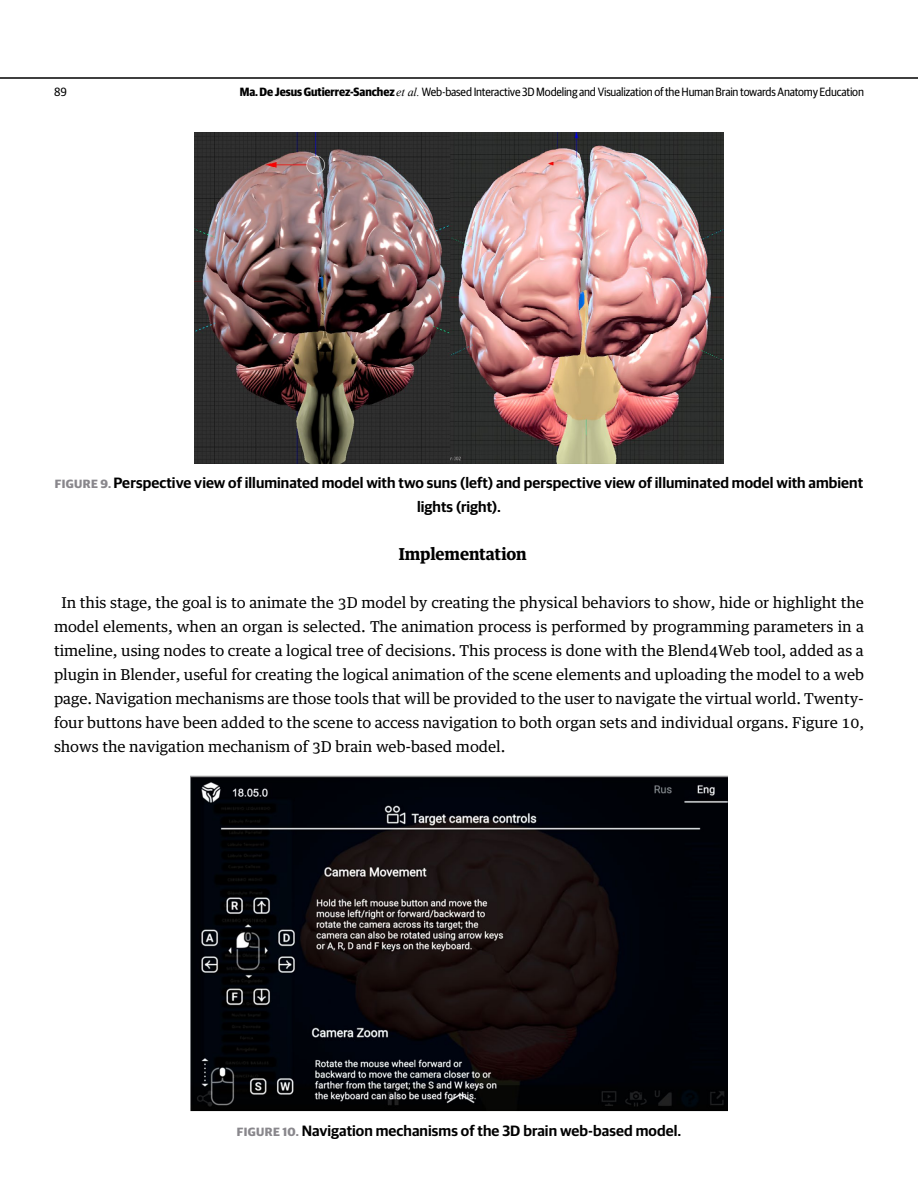
<style>
.page{position:relative;width:918px;height:1188px;background:#fff}
.page>*{position:absolute;margin:0;border:0;box-sizing:border-box;transform-origin:0 0}
.t1{font:700 16.5px "Guardian Egyptian Text";letter-spacing:-.01em;color:#000}
.t2{font:15px/24px "Guardian Egyptian Text";letter-spacing:-.005em;color:#000;text-align:justify}
.t3{font:600 15px/24px "Guardian Sans";letter-spacing:.005em;color:#000;text-align:center}
.t4{font:12px "Guardian Sans Narrow";letter-spacing:-.02em;color:#000}
.s1{font-weight:700}
.s2{font-family:"Times New Roman";font-style:italic}
.s3{font-weight:700;font-size:12px;color:#89878c}
</style>
<div class="page">
<hr style="left:0;top:77px;width:918px;height:2px;background:#000">
<img style="left:195px;top:133px;width:528px;height:331px">
<img style="left:191px;top:776px;width:536px;height:336px">
<p class="t4" style="left:54px;top:84px;width:14px">89</p>
<p class="t4" style="left:240px;top:84px;width:626px"><span class="s1">Ma. De Jesus Gutierrez-Sanchez</span> <span class="s2">et al.</span> Web-based Interactive 3D Modeling and Visualization of the Human Brain towards Anatomy Education</p>
<p class="t3" style="left:55px;top:469px;width:810px"><span class="s3">FIGURE 9.</span> Perspective view of illuminated model with two suns (left) and perspective view of illuminated model with ambient lights (right).</p>
<p class="t1" style="left:399px;top:540px;width:129px">Implementation</p>
<p class="t2" style="left:54px;top:589px;width:812px;text-indent:7px">In this stage, the goal is to animate the 3D model by creating the physical behaviors to show, hide or highlight the model elements, when an organ is selected. The animation process is performed by programming parameters in a timeline, using nodes to create a logical tree of decisions. This process is done with the Blend4Web tool, added as a plugin in Blender, useful for creating the logical animation of the scene elements and uploading the model to a web page. Navigation mechanisms are those tools that will be provided to the user to navigate the virtual world. Twenty&shy;four buttons have been added to the scene to access navigation to both organ sets and individual organs. Figure 10, shows the navigation mechanism of 3D brain web-based model.</p>
<p class="t3" style="left:237px;top:1117px;width:446px"><span class="s3">FIGURE 10.</span> Navigation mechanisms of the 3D brain web-based model.</p>
</div>
